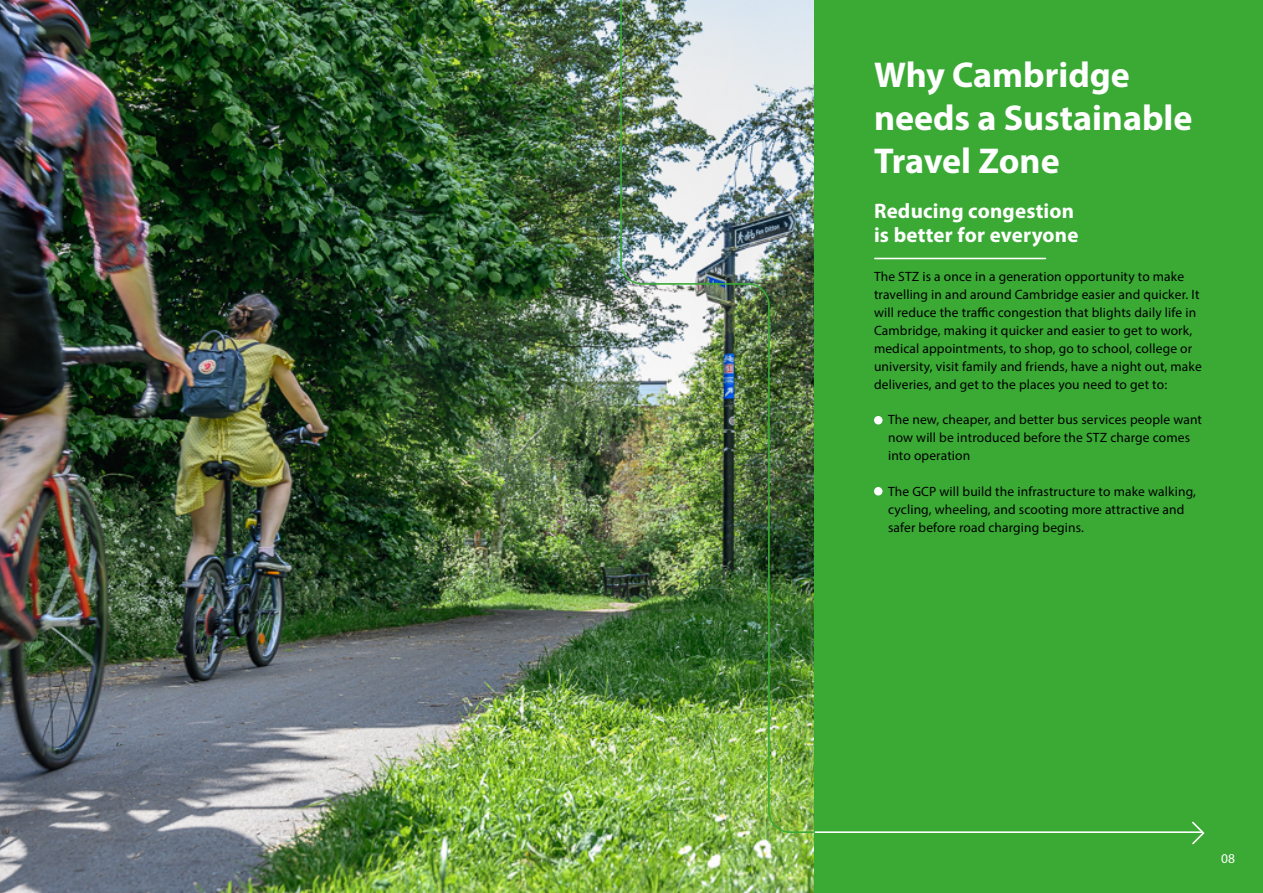
<style>
.page{position:relative;width:1263px;height:893px;background:#fff}
.page>*{position:absolute;margin:0;border:0;box-sizing:border-box;transform-origin:0 0}
.t1{font:700 36px/43.2px "Myriad Pro";color:#fff}
.t2{font:700 21px/24px "Myriad Pro";letter-spacing:.01em;color:#fff}
.t3{font:13.5px/18px "Myriad Pro";letter-spacing:.01em;color:#000}
.t4{font:13.5px "Myriad Pro";color:#fff}
</style>
<div class="page">
<img style="left:0;top:0;width:814px;height:893px">
<div style="left:814px;top:0;width:449px;height:893px;background:#3aaa35"></div>
<img style="left:619px;top:0;width:428px;height:834px">
<hr style="left:815px;top:831px;width:387px;height:2px;background:#fff">
<svg style="left:1190px;top:821px;width:15px;height:24px"></svg>
<hr style="left:875px;top:258px;width:170px;height:1px;background:#fff">
<h1 class="t1" style="left:874px;top:52px;width:320px">Why Cambridge needs a Sustainable<br>Travel Zone</h1>
<h2 class="t2" style="left:874px;top:198px;width:206px">Reducing congestion is better for everyone</h2>
<p class="t3" style="left:874px;top:268px;width:329px">The STZ is a once in a generation opportunity to make travelling in and around Cambridge easier and quicker. It will reduce the traffic congestion that blights daily life in Cambridge, making it quicker and easier to get to work, medical appointments, to shop, go to school, college or university, visit family and friends, have a night out, make deliveries, and get to the places you need to get to:</p>
<p class="t3" style="left:888px;top:411px;width:315px">The new, cheaper, and better bus services people want now will be introduced before the STZ charge comes into operation</p>
<p class="t3" style="left:888px;top:482px;width:309px">The GCP will build the infrastructure to make walking, cycling, wheeling, and scooting more attractive and safer before road charging begins.</p>
<p class="t4" style="left:1221px;top:850px;width:15px">08</p>
</div>
